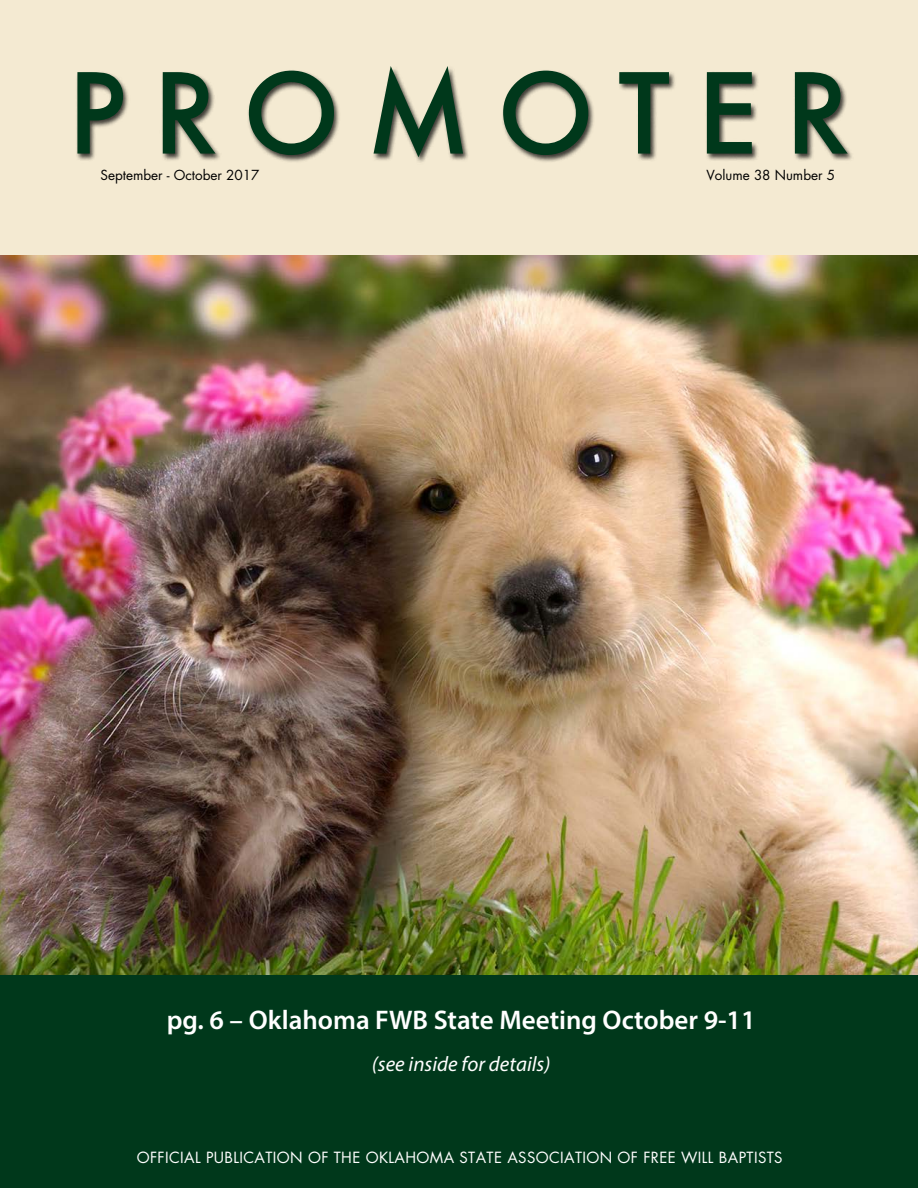
<style>
.page{position:relative;width:918px;height:1188px;background:#fff}
.page>*{position:absolute;margin:0;border:0;box-sizing:border-box;transform-origin:0 0}
.t1{font:500 108px "Futura";letter-spacing:.25em;color:#00381b}
.body{font:600 27px "Myriad Pro";color:#fff}
.body-2{font:italic 21px "Myriad Pro";color:#fff}
.t2{font:15px "Futura";letter-spacing:.025em;color:#fff}
.t3{font:13.5px "Futura";color:#000}
</style>
<div class="page">
<div style="left:0;top:974px;width:918px;height:214px;background:#00381b"></div>
<div style="left:0;top:0;width:918px;height:255px;background:#f4ead2"></div>
<img style="left:0;top:255px;width:918px;height:719px">
<div style="left:76px;top:65px;width:779px;height:100px;background:#000;opacity:.75"></div>
<p class="t1" style="left:68px;top:39px;width:784px">PROMOTER</p>
<p class="t3" style="left:100px;top:166px;width:161px">September - October 2017</p>
<p class="t3" style="left:706px;top:166px;width:130px">Volume 38 Number 5</p>
<p class="body" style="left:167px;top:1003px;width:590px">pg. 6 – Oklahoma FWB State Meeting October 9-11</p>
<p class="body-2" style="left:372px;top:1051px;width:180px">(see inside for details)</p>
<p class="t2" style="left:137px;top:1147px;width:647px">OFFICIAL PUBLICATION OF THE OKLAHOMA STATE ASSOCIATION OF FREE WILL BAPTISTS</p>
</div>
